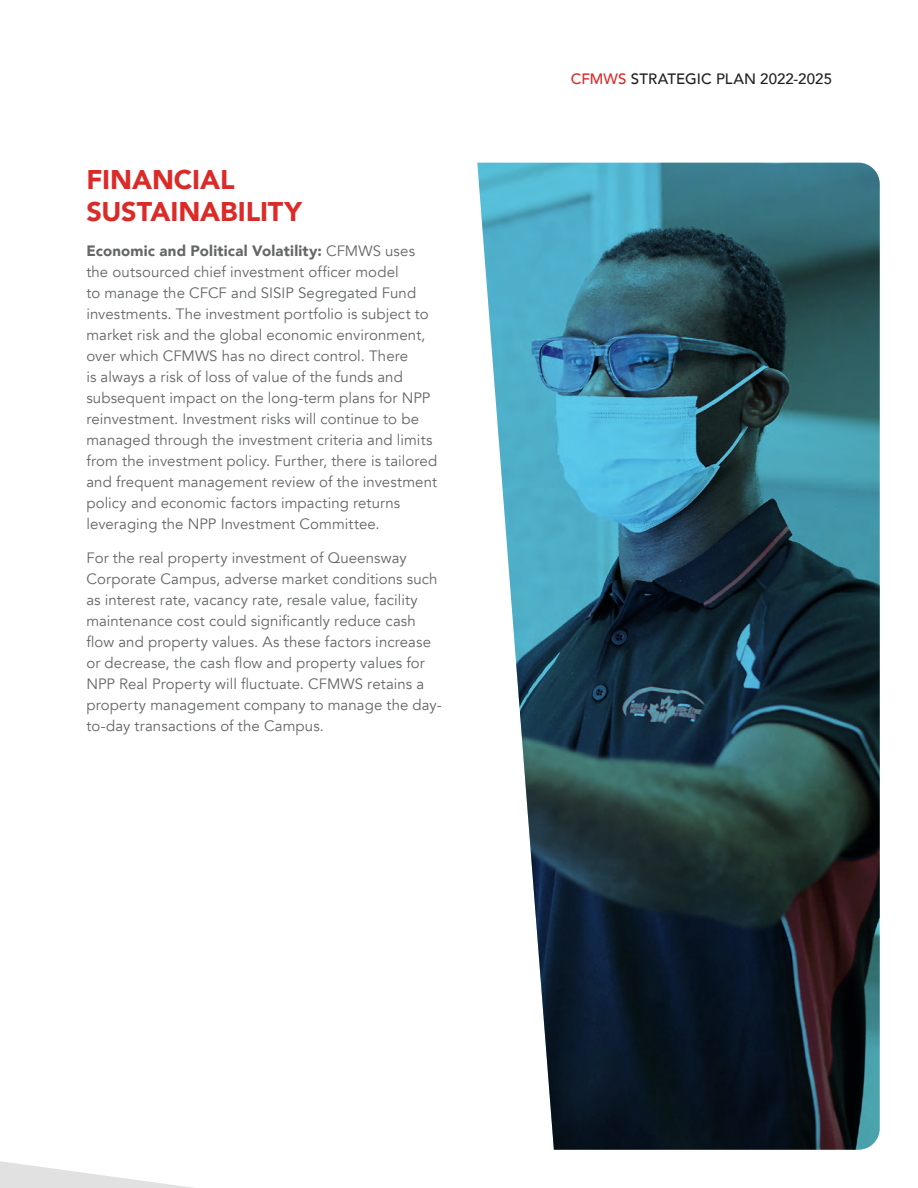
<style>
.page{position:relative;width:918px;height:1188px;background:#fff}
.page>*{position:absolute;margin:0;border:0;box-sizing:border-box;transform-origin:0 0}
.t1{font:900 27px/32.4px "Avenir";letter-spacing:-.005em;color:#da2b29}
.t2{font:15px/21px "Avenir";letter-spacing:.005em;color:#646667}
.t3{font:500 15px "Avenir";letter-spacing:.01em;color:#232020}
.s1{font-weight:900}
.s2{color:#da2b29}
</style>
<div class="page">
<svg style="left:477px;top:163px;width:403px;height:987px;background:#3d616d"></svg>
<svg style="left:0;top:1161px;width:193px;height:27px"></svg>
<h1 class="t1" style="left:86px;top:163px;width:217px">FINANCIAL<br>SUSTAINABILITY</h1>
<p class="t2" style="left:86px;top:241px;width:352px"><span class="s1">Economic and Political Volatility:</span> CFMWS uses the outsourced chief investment officer model<br>to manage the CFCF and SISIP Segregated Fund investments. The investment portfolio is subject to market risk and the global economic environment, over which CFMWS has no direct control. There<br>is always a risk of loss of value of the funds and subsequent impact on the long-term plans for NPP reinvestment. Investment risks will continue to be managed through the investment criteria and limits from the investment policy. Further, there is tailored and frequent management review of the investment policy and economic factors impacting returns leveraging the NPP Investment Committee.</p>
<p class="t2" style="left:86px;top:548px;width:357px">For the real property investment of Queensway Corporate Campus, adverse market conditions such as interest rate, vacancy rate, resale value, facility maintenance cost could significantly reduce cash flow and property values. As these factors increase or decrease, the cash flow and property values for NPP Real Property will fluctuate. CFMWS retains a property management company to manage the day&shy;to-day transactions of the Campus.</p>
<p class="t3" style="left:571px;top:66px;width:263px"><span class="s2">CFMWS</span> STRATEGIC PLAN 2022-2025</p>
</div>
